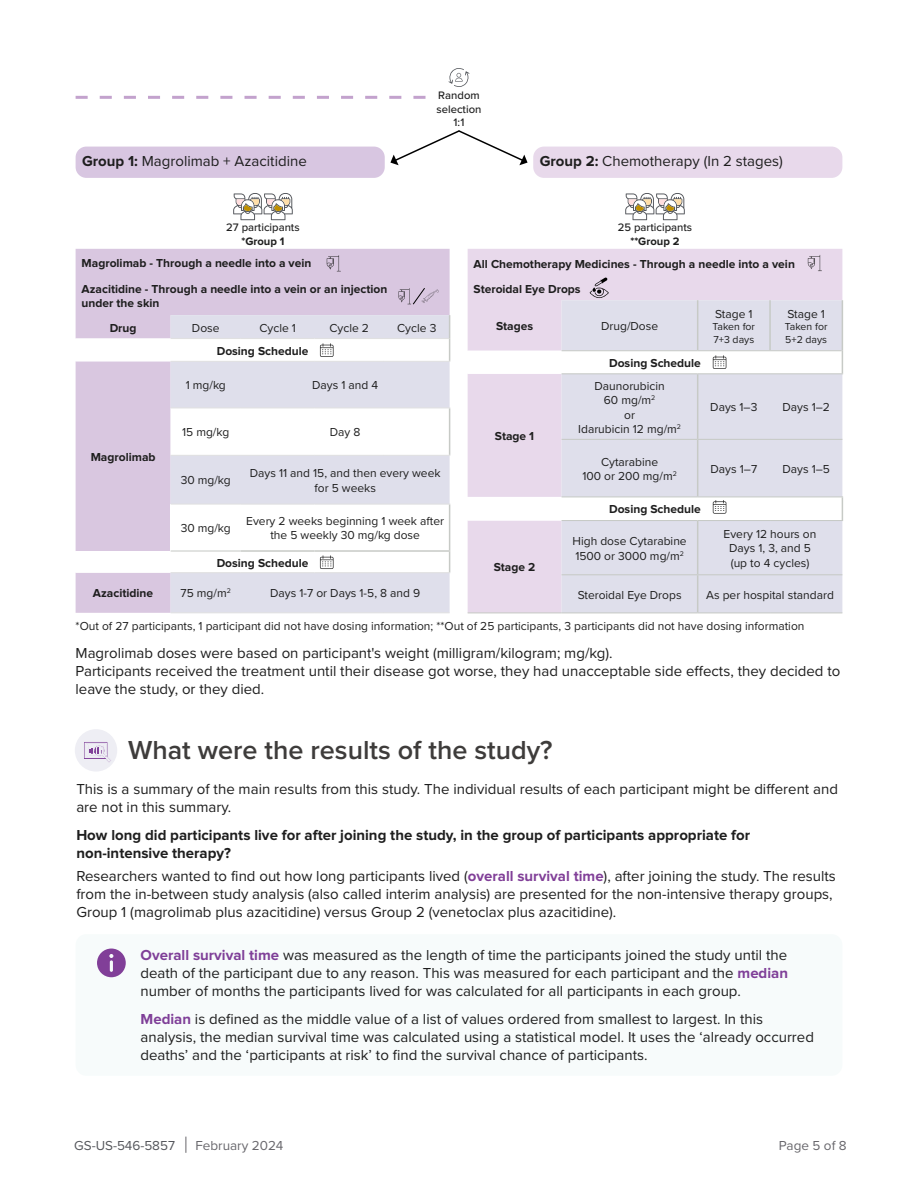
<style>
.page{position:relative;width:918px;height:1188px;background:#fff}
.page>*{position:absolute;margin:0;border:0;box-sizing:border-box;transform-origin:0 0}
.t1{font:600 27px "Proxima Nova";color:#3e3c3b}
.t2{font:15px/18px "Proxima Nova";color:#1e1e1e}
.t3{font:700 15px/18px "Proxima Nova";color:#1e1e1e}
.t4{font:13.5px "Proxima Nova";color:#68676c}
.t5{font:13.5px "Proxima Nova";letter-spacing:-.005em;color:#55575c}
.t6{font:12px/14.4px "Proxima Nova";color:#1e1e1e;text-align:center}
.t7{font:700 12px/25.7px "Proxima Nova";color:#1e1e1e}
.t8{font:500 11.25px/13.5px "Proxima Nova";color:#1f1f1f;text-align:center}
.t9{font:700 11.25px "Proxima Nova";color:#1e1e1e}
.t10{font:700 11.25px "Proxima Nova";color:#1f1f1f}
.t11{font:10.5px/12.6px "Proxima Nova";color:#1e1e1e}
.s1{font-weight:700}
.s2{font-weight:700;color:#813f98}
.s3{font-weight:700;color:#7f3f98}
</style>
<div class="page">
<svg style="left:186px;top:1137px;width:1px;height:16px"></svg>
<div style="left:468px;top:249px;width:374px;height:363px;background:#e8d9eb"></div>
<svg style="left:468px;top:351px;width:94px;height:170px;fill:#e8d9eb"></svg>
<hr style="left:468px;top:612px;width:94px;height:1px;background:#c7cac6">
<div style="left:75px;top:729px;width:42px;height:43px;background:#eeeef4;border-radius:50%"></div>
<svg style="left:84px;top:742px;width:27px;height:20px"></svg>
<div style="left:76px;top:934px;width:766px;height:142px;background:#f7fbfb;border-radius:11px"></div>
<svg style="left:97px;top:949px;width:29px;height:28px"></svg>
<div style="left:533px;top:147px;width:309px;height:31px;background:#e8d9eb;border-radius:11px"></div>
<div style="left:76px;top:147px;width:309px;height:31px;background:#d8c6e1;border-radius:11px"></div>
<svg style="left:449px;top:68px;width:20px;height:19px"></svg>
<svg style="left:233px;top:193px;width:60px;height:27px"></svg>
<svg style="left:625px;top:193px;width:60px;height:27px"></svg>
<svg style="left:76px;top:96px;width:350px;height:3px"></svg>
<svg style="left:390px;top:130px;width:138px;height:35px"></svg>
<div style="left:76px;top:249px;width:374px;height:364px;background:#d9c7e0"></div>
<svg style="left:76px;top:339px;width:373px;height:234px;fill:#d9c7e0"></svg>
<div style="left:171px;top:504px;width:70px;height:47px;background:#fff"></div>
<hr style="left:171px;top:504px;width:70px;height:1px;background:#e0e0e1">
<hr style="left:241px;top:504px;width:74px;height:1px;background:#e0e0e1">
<hr style="left:315px;top:504px;width:69px;height:1px;background:#e0e0e1">
<hr style="left:384px;top:504px;width:66px;height:1px;background:#e0e0e1">
<hr style="left:449px;top:505px;width:1px;height:45px;background:#c7cac6">
<hr style="left:241px;top:550px;width:74px;height:2px;background:#c7cac6">
<hr style="left:315px;top:550px;width:69px;height:2px;background:#c7cac6">
<hr style="left:384px;top:550px;width:66px;height:2px;background:#c7cac6">
<hr style="left:171px;top:550px;width:70px;height:2px;background:#c7cac6">
<svg style="left:327px;top:255px;width:14px;height:16px"></svg>
<svg style="left:171px;top:315px;width:279px;height:189px"></svg>
<svg style="left:171px;top:552px;width:279px;height:61px"></svg>
<svg style="left:399px;top:288px;width:40px;height:17px"></svg>
<svg style="left:562px;top:277px;width:281px;height:336px;background:#e2e1ec"></svg>
<svg style="left:808px;top:255px;width:14px;height:16px"></svg>
<p class="t8" style="left:437px;top:89px;width:46px">Random selection<br>1:1</p>
<p class="t2" style="left:82px;top:152px;width:226px"><span class="s1">Group 1:</span> Magrolimab + Azacitidine</p>
<p class="t2" style="left:540px;top:152px;width:245px"><span class="s1">Group 2:</span> Chemotherapy (In 2 stages)</p>
<p class="t8" style="left:618px;top:220px;width:76px">25 participants</p>
<p class="t8" style="left:226px;top:220px;width:75px">27 participants</p>
<p class="t10" style="left:241px;top:236px;width:45px">*Group 1</p>
<p class="t9" style="left:630px;top:236px;width:51px">**Group 2</p>
<p class="t7" style="left:82px;top:250px;width:307px">Magrolimab - Through a needle into a vein<br>Azacitidine - Through a needle into a vein or an injection</p>
<p class="t7" style="left:82px;top:291px;width:79px;line-height:24.5px;text-align:center">under the skin<br>Drug</p>
<p class="t6" style="left:192px;top:320px;width:29px">Dose</p>
<p class="t6" style="left:259px;top:320px;width:38px">Cycle 1</p>
<p class="t6" style="left:329px;top:320px;width:41px">Cycle 2</p>
<p class="t6" style="left:397px;top:320px;width:41px">Cycle 3</p>
<p class="t7" style="left:217px;top:338px;width:93px">Dosing Schedule</p>
<p class="t7" style="left:474px;top:251px;width:323px">All Chemotherapy Medicines - Through a needle into a vein<br>Steroidal Eye Drops</p>
<p class="t7" style="left:496px;top:314px;width:38px">Stages</p>
<p class="t6" style="left:601px;top:319px;width:59px">Drug/Dose</p>
<p class="t6" style="left:787px;top:306px;width:39px">Stage 1</p>
<p class="t11" style="left:785px;top:320px;width:44px">Taken for<br>5+2 days</p>
<p class="t6" style="left:715px;top:306px;width:39px">Stage 1</p>
<p class="t11" style="left:713px;top:320px;width:44px">Taken for<br>7+3 days</p>
<p class="t7" style="left:609px;top:351px;width:93px">Dosing Schedule</p>
<p class="t6" style="left:186px;top:378px;width:42px">1 mg/kg</p>
<p class="t6" style="left:312px;top:378px;width:68px">Days 1 and 4</p>
<p class="t6" style="left:182px;top:425px;width:49px">15 mg/kg</p>
<p class="t6" style="left:330px;top:425px;width:32px">Day 8</p>
<p class="t6" style="left:181px;top:473px;width:52px">30 mg/kg</p>
<p class="t6" style="left:250px;top:466px;width:192px">Days 11 and 15, and then every week for 5 weeks</p>
<p class="t6" style="left:181px;top:521px;width:52px">30 mg/kg</p>
<p class="t6" style="left:246px;top:513px;width:199px">Every 2 weeks beginning 1 week after the 5 weekly 30 mg/kg dose</p>
<p class="t7" style="left:217px;top:550px;width:93px">Dosing Schedule</p>
<p class="t6" style="left:578px;top:378px;width:104px">Daunorubicin<br>60 mg/m<sup>2<br></sup>or<br>Idarubicin 12 mg/m<sup>2</sup></p>
<p class="t6" style="left:710px;top:400px;width:49px">Days 1–3</p>
<p class="t6" style="left:782px;top:400px;width:49px">Days 1–2</p>
<p class="t7" style="left:495px;top:424px;width:41px">Stage 1</p>
<p class="t7" style="left:91px;top:445px;width:66px">Magrolimab</p>
<p class="t6" style="left:582px;top:454px;width:96px">Cytarabine<br>100 or 200 mg/m<sup>2</sup></p>
<p class="t6" style="left:711px;top:461px;width:48px">Days 1–7</p>
<p class="t6" style="left:782px;top:461px;width:49px">Days 1–5</p>
<p class="t7" style="left:609px;top:497px;width:93px">Dosing Schedule</p>
<p class="t6" style="left:573px;top:533px;width:116px;text-align:left">High dose Cytarabine<br>1500 or 3000 mg/m<sup>2</sup></p>
<p class="t6" style="left:724px;top:526px;width:94px">Every 12 hours on<br>Days 1, 3, and 5 (up to 4 cycles)</p>
<p class="t6" style="left:578px;top:587px;width:105px">Steroidal Eye Drops</p>
<p class="t6" style="left:706px;top:587px;width:129px">As per hospital standard</p>
<p class="t7" style="left:494px;top:555px;width:43px">Stage 2</p>
<p class="t7" style="left:93px;top:581px;width:62px">Azacitidine</p>
<p class="t6" style="left:181px;top:586px;width:52px">75 mg/m<sup>2</sup></p>
<p class="t6" style="left:270px;top:586px;width:152px">Days 1-7 or Days 1-5, 8 and 9</p>
<p class="t6" style="left:76px;top:618px;width:730px">*Out of 27 participants, 1 participant did not have dosing information; **Out of 25 participants, 3 participants did not have dosing information</p>
<p class="t2" style="left:76px;top:643px;width:766px">Magrolimab doses were based on participant's weight (milligram/kilogram; mg/kg).<br>Participants received the treatment until their disease got worse, they had unacceptable side effects, they decided to leave the study, or they died.</p>
<h1 class="t1" style="left:128px;top:735px;width:426px">What were the results of the study?</h1>
<p class="t2" style="left:76px;top:779px;width:763px">This is a summary of the main results from this study. The individual results of each participant might be different and are not in this summary.</p>
<p class="t3" style="left:76px;top:827px;width:675px">How long did participants live for after joining the study, in the group of participants appropriate for non-intensive therapy?</p>
<p class="t2" style="left:76px;top:866px;width:761px">Researchers wanted to find out how long participants lived (<span class="s2">overall survival time</span>), after joining the study. The results from the in-between study analysis (also called interim analysis) are presented for the non-intensive therapy groups,<br>Group 1 (magrolimab plus azacitidine) versus Group 2 (venetoclax plus azacitidine).</p>
<p class="t2" style="left:141px;top:946px;width:649px;text-align:justify"><span class="s3">Overall survival time</span> was measured as the length of time the participants joined the study until the death of the participant due to any reason. This was measured for each participant and the <span class="s3">median </span>number of months the participants lived for was calculated for all participants in each group.</p>
<p class="t2" style="left:141px;top:1010px;width:675px"><span class="s3">Median</span> is defined as the middle value of a list of values ordered from smallest to largest. In this analysis, the median survival time was calculated using a statistical model. It uses the ‘already occurred deaths’ and the ‘participants at risk’ to find the survival chance of participants.</p>
<p class="t5" style="left:74px;top:1135px;width:102px">GS-US-546-5857</p>
<p class="t4" style="left:195px;top:1135px;width:90px">February 2024</p>
<p class="t4" style="left:779px;top:1135px;width:69px">Page 5 of 8</p>
</div>
